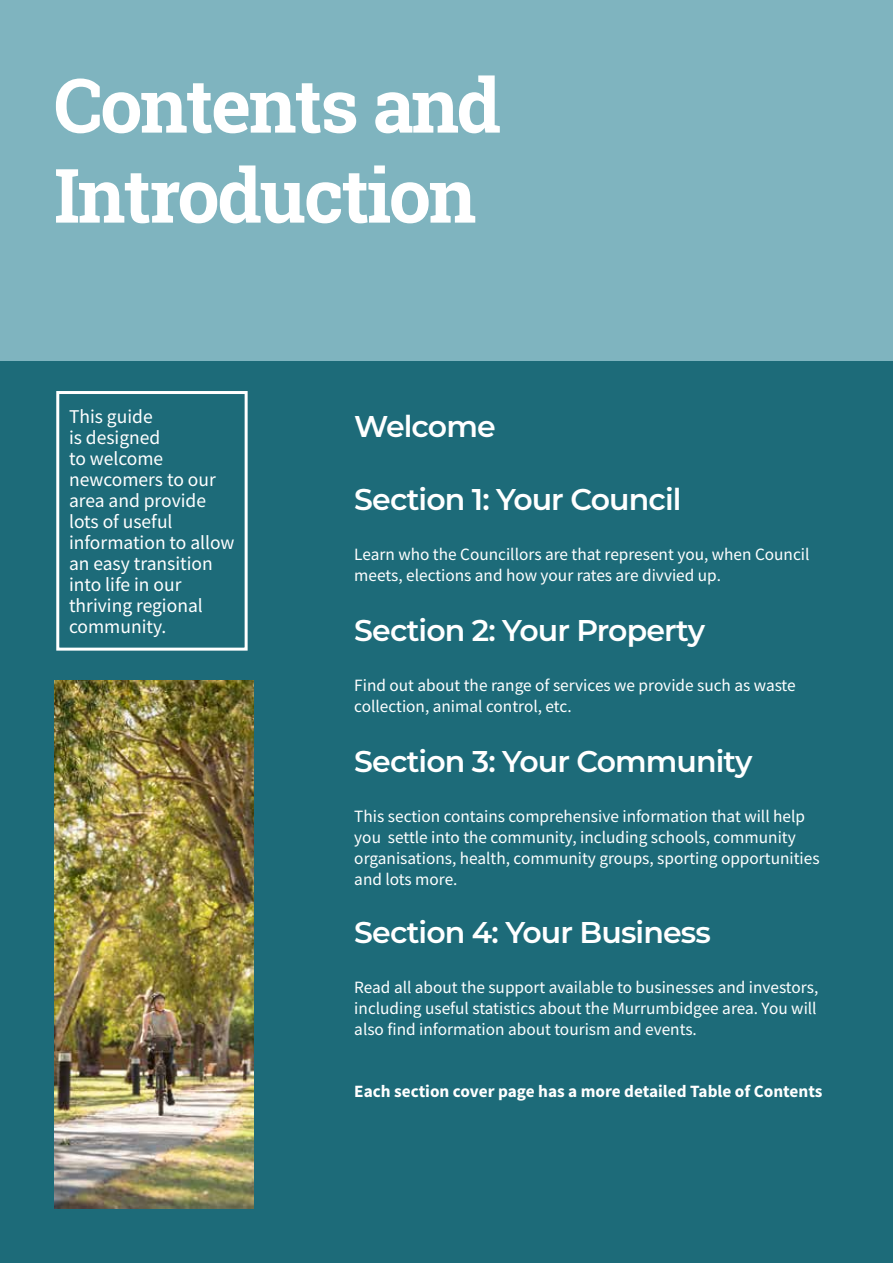
<style>
.page{position:relative;width:893px;height:1263px;background:#fff}
.page>*{position:absolute;margin:0;border:0;box-sizing:border-box;transform-origin:0 0}
.t1{font:700 75px/90px "Roboto Slab";letter-spacing:-.03em;color:#fff}
.t2{font:600 30px "Montserrat";letter-spacing:-.03em;color:#fff}
.t3{font:19.5px/21px "Source Sans Pro";color:#fff}
.t4{font:17.25px/21px "Source Sans Pro";color:#fff}
.t5{font:700 17.25px "Source Sans Pro";color:#fff}
</style>
<div class="page">
<div style="left:0;top:360px;width:893px;height:903px;background:#1d6b79"></div>
<div style="left:0;top:0;width:893px;height:360px;background:#7fb4bf"></div>
<div style="left:56px;top:391px;width:192px;height:260px;border:3px solid #fff"></div>
<img style="left:54px;top:680px;width:200px;height:529px">
<h1 class="t1" style="left:54px;top:60px;width:448px">Contents and<br>Introduction</h1>
<p class="t3" style="left:69px;top:406px;width:167px">This guide<br>is designed<br>to welcome newcomers to our area and provide lots of useful information to allow an easy transition into life in our thriving regional community.</p>
<h2 class="t2" style="left:354px;top:405px;width:143px">Welcome</h2>
<h2 class="t2" style="left:354px;top:478px;width:329px">Section 1: Your Council</h2>
<p class="t4" style="left:354px;top:544px;width:457px">Learn who the Councillors are that represent you, when Council meets, elections and how your rates are divvied up.</p>
<h2 class="t2" style="left:354px;top:609px;width:352px">Section 2: Your Property</h2>
<p class="t4" style="left:354px;top:675px;width:443px">Find out about the range of services we provide such as waste collection, animal control, etc.</p>
<h2 class="t2" style="left:354px;top:740px;width:400px">Section 3: Your Community</h2>
<p class="t4" style="left:354px;top:806px;width:467px">This section contains comprehensive information that will help you settle into the community, including schools, community organisations, health, community groups, sporting opportunities and lots more.</p>
<h2 class="t2" style="left:354px;top:911px;width:358px">Section 4: Your Business</h2>
<p class="t4" style="left:354px;top:977px;width:465px;text-align:justify">Read all about the support available to businesses and investors, including useful statistics about the Murrumbidgee area. You will also find information about tourism and events.</p>
<p class="t5" style="left:354px;top:1080px;width:470px">Each section cover page has a more detailed Table of Contents</p>
</div>
